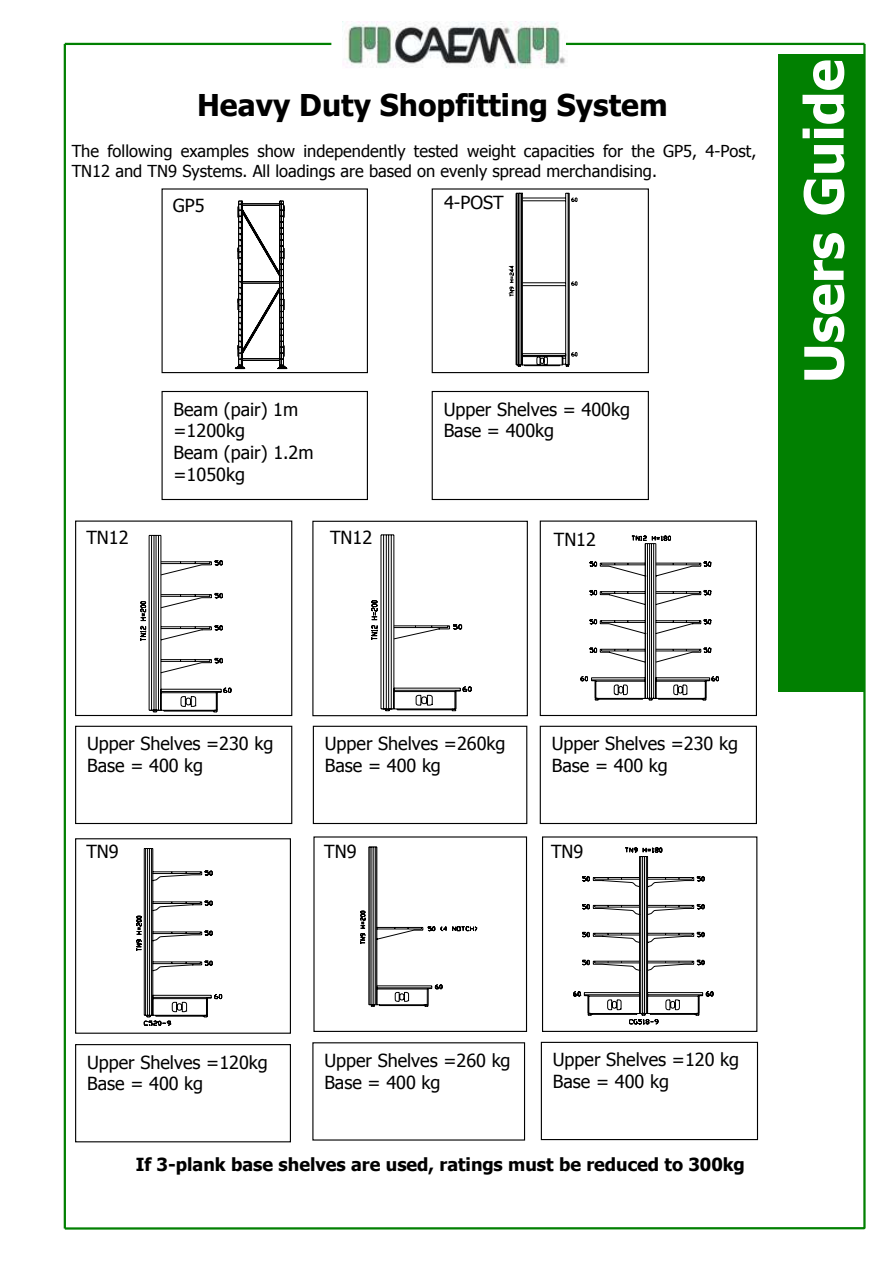
<style>
.page{position:relative;width:893px;height:1263px;background:#fff}
.page>*{position:absolute;margin:0;border:0;box-sizing:border-box;transform-origin:0 0}
.t1{font:700 54px "Tahoma";color:#fff}
.t2{font:700 30px "Tahoma";color:#000}
.t3{font:18px/21.8px "Tahoma";color:#000}
.t4{font:700 18px "Tahoma";color:#000}
.t5{font:16.5px/20px "Tahoma";color:#000}
</style>
<div class="page">
<div style="left:778px;top:54px;width:86px;height:638px;background:#018001"></div>
<img style="left:342px;top:22px;width:228px;height:46px">
<hr style="left:65px;top:43px;width:266px;height:2px;background:#018001">
<hr style="left:566px;top:43px;width:298px;height:2px;background:#018001">
<hr style="left:64px;top:44px;width:2px;height:1184px;background:#018001">
<hr style="left:863px;top:44px;width:2px;height:1184px;background:#018001">
<hr style="left:65px;top:1227px;width:799px;height:3px;background:#018001">
<svg style="left:497px;top:192px;width:91px;height:182px"></svg>
<svg style="left:141px;top:535px;width:90px;height:177px"></svg>
<div style="left:75px;top:521px;width:217px;height:195px;border:1px solid #010101"></div>
<div style="left:75px;top:726px;width:217px;height:98px;border:1px solid #010101"></div>
<svg style="left:312px;top:520px;width:216px;height:305px"></svg>
<svg style="left:539px;top:520px;width:218px;height:305px"></svg>
<svg style="left:75px;top:836px;width:683px;height:307px"></svg>
<div style="left:541px;top:1042px;width:217px;height:98px;border:1px solid #010101"></div>
<svg style="left:216px;top:200px;width:93px;height:174px"></svg>
<div style="left:161px;top:188px;width:207px;height:185px;border:1px solid #010101"></div>
<div style="left:161px;top:391px;width:207px;height:109px;border:1px solid #010101"></div>
<div style="left:431px;top:391px;width:218px;height:109px;border:1px solid #010101"></div>
<div style="left:431px;top:188px;width:218px;height:185px;border:1px solid #010101"></div>
<h2 class="t2" style="left:197px;top:86px;width:472px">Heavy Duty Shopfitting System</h2>
<p class="t5" style="left:72px;top:140px;width:686px">The following examples show independently tested weight capacities for the GP5, 4-Post,<br>TN12 and TN9 Systems. All loadings are based on evenly spread merchandising.</p>
<p class="t3" style="left:173px;top:194px;width:33px">GP5</p>
<p class="t3" style="left:444px;top:191px;width:61px">4-POST</p>
<p class="t3" style="left:173px;top:398px;width:141px">Beam (pair) 1m =1200kg<br>Beam (pair) 1.2m =1050kg</p>
<p class="t3" style="left:443px;top:398px;width:188px">Upper Shelves = 400kg<br>Base = 400kg</p>
<p class="t3" style="left:86px;top:526px;width:44px">TN12</p>
<p class="t3" style="left:330px;top:526px;width:44px">TN12</p>
<p class="t3" style="left:554px;top:528px;width:44px">TN12</p>
<h1 class="t1" style="left:789px;top:383px;width:326px;rotate:-90deg">Users Guide</h1>
<p class="t3" style="left:87px;top:732px;width:188px">Upper Shelves =230 kg<br>Base = 400 kg</p>
<p class="t3" style="left:325px;top:732px;width:182px">Upper Shelves =260kg<br>Base = 400 kg</p>
<p class="t3" style="left:551px;top:732px;width:188px">Upper Shelves =230 kg<br>Base = 400 kg</p>
<p class="t3" style="left:86px;top:840px;width:34px">TN9</p>
<p class="t3" style="left:324px;top:840px;width:34px">TN9</p>
<p class="t3" style="left:551px;top:840px;width:34px">TN9</p>
<p class="t3" style="left:87px;top:1051px;width:182px">Upper Shelves =120kg<br>Base = 400 kg</p>
<p class="t3" style="left:324px;top:1049px;width:188px">Upper Shelves =260 kg<br>Base = 400 kg</p>
<p class="t3" style="left:553px;top:1048px;width:188px">Upper Shelves =120 kg<br>Base = 400 kg</p>
<p class="t4" style="left:136px;top:1153px;width:610px">If 3-plank base shelves are used, ratings must be reduced to 300kg</p>
</div>
